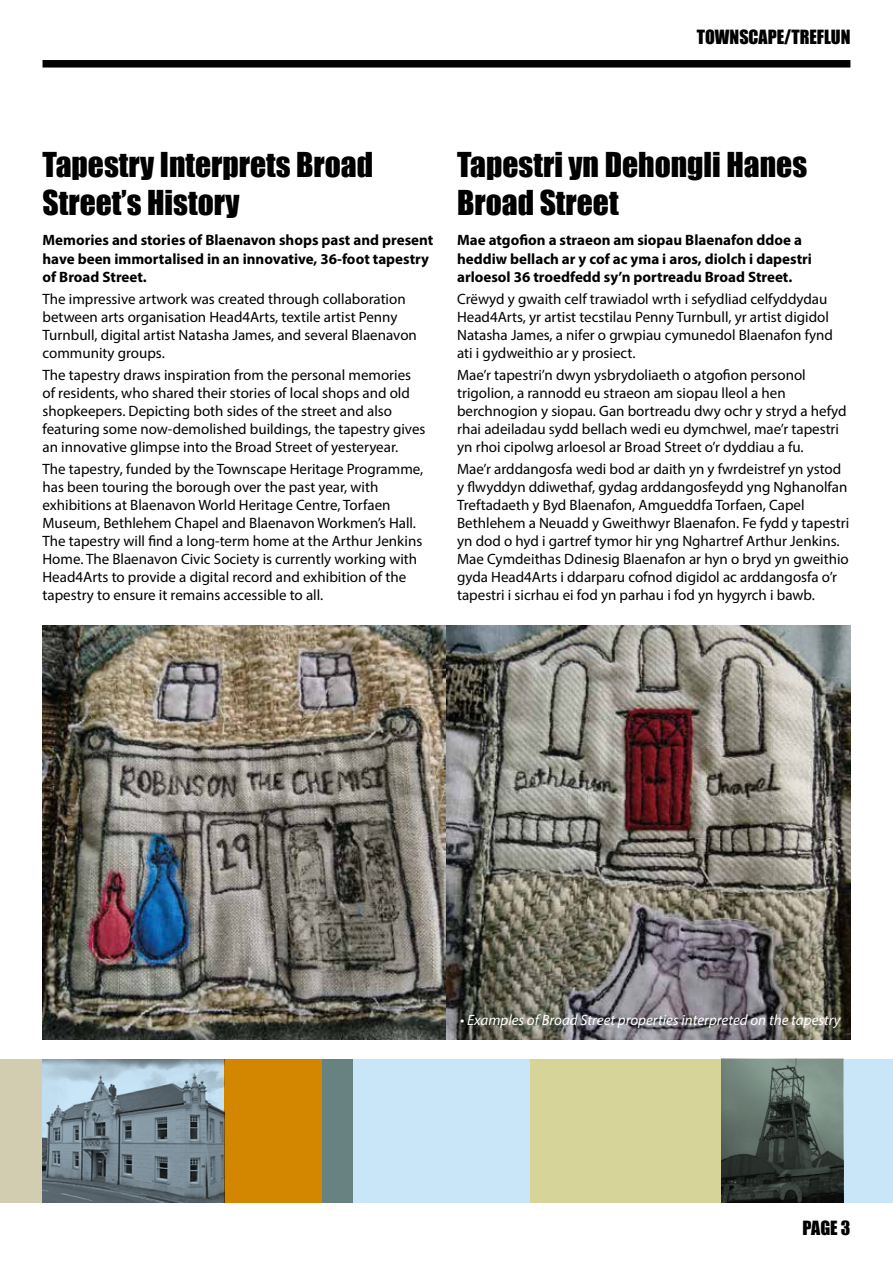
<style>
.page{position:relative;width:893px;height:1263px;background:#fff}
.page>*{position:absolute;margin:0;border:0;box-sizing:border-box;transform-origin:0 0}
.t1{font:31.5px/37.8px "Impact";color:#000}
.t2{font:18px "Impact";color:#000}
.t3{font:15px/18px "Myriad Pro";color:#000}
.t4{font:700 15px/18px "Myriad Pro";color:#000}
.t5{font:italic 15px "Myriad Pro";color:#fff}
</style>
<div class="page">
<div style="left:0;top:1059px;width:43px;height:143px;background:#d2cdb1"></div>
<div style="left:224px;top:1059px;width:98px;height:143px;background:#d38700"></div>
<div style="left:322px;top:1059px;width:31px;height:143px;background:#688181"></div>
<div style="left:353px;top:1059px;width:177px;height:143px;background:#c9e6f9"></div>
<div style="left:530px;top:1059px;width:192px;height:143px;background:#d7d49a"></div>
<div style="left:843px;top:1059px;width:50px;height:143px;background:#c9e6f9"></div>
<div style="left:43px;top:60px;width:807px;height:8px;background:#000"></div>
<img style="left:43px;top:625px;width:807px;height:415px">
<img style="left:43px;top:1059px;width:181px;height:143px">
<img style="left:722px;top:1059px;width:121px;height:143px">
<p class="t2" style="left:697px;top:23px;width:155px">TOWNSCAPE/TREFLUN</p>
<h1 class="t1" style="left:43px;top:145px;width:332px">Tapestry Interprets Broad<br>Street’s History</h1>
<p class="t4" style="left:43px;top:231px;width:392px">Memories and stories of Blaenavon shops past and present have been immortalised in an innovative, 36-foot tapestry of Broad Street.</p>
<p class="t3" style="left:43px;top:289px;width:376px">The impressive artwork was created through collaboration between arts organisation Head4Arts, textile artist Penny Turnbull, digital artist Natasha James, and several Blaenavon community groups.</p>
<p class="t3" style="left:43px;top:366px;width:384px">The tapestry draws inspiration from the personal memories of residents, who shared their stories of local shops and old shopkeepers. Depicting both sides of the street and also featuring some now-demolished buildings, the tapestry gives an innovative glimpse into the Broad Street of yesteryear.</p>
<p class="t3" style="left:43px;top:460px;width:382px">The tapestry, funded by the Townscape Heritage Programme, has been touring the borough over the past year, with exhibitions at Blaenavon World Heritage Centre, Torfaen Museum, Bethlehem Chapel and Blaenavon Workmen’s Hall.<br>The tapestry will find a long-term home at the Arthur Jenkins Home. The Blaenavon Civic Society is currently working with Head4Arts to provide a digital record and exhibition of the tapestry to ensure it remains accessible to all.</p>
<h1 class="t1" style="left:457px;top:145px;width:352px">Tapestri yn Dehongli Hanes<br>Broad Street</h1>
<p class="t4" style="left:457px;top:231px;width:356px">Mae atgofion a straeon am siopau Blaenafon ddoe a heddiw bellach ar y cof ac yma i aros, diolch i dapestri arloesol 36 troedfedd sy’n portreadu Broad Street.</p>
<p class="t3" style="left:457px;top:289px;width:377px">Crëwyd y gwaith celf trawiadol wrth i sefydliad celfyddydau Head4Arts, yr artist tecstilau Penny Turnbull, yr artist digidol Natasha James, a nifer o grwpiau cymunedol Blaenafon fynd ati i gydweithio ar y prosiect.</p>
<p class="t3" style="left:457px;top:366px;width:391px">Mae’r tapestri’n dwyn ysbrydoliaeth o atgofion personol trigolion, a rannodd eu straeon am siopau lleol a hen berchnogion y siopau. Gan bortreadu dwy ochr y stryd a hefyd rhai adeiladau sydd bellach wedi eu dymchwel, mae’r tapestri yn rhoi cipolwg arloesol ar Broad Street o’r dyddiau a fu.</p>
<p class="t3" style="left:457px;top:460px;width:394px">Mae’r arddangosfa wedi bod ar daith yn y fwrdeistref yn ystod y flwyddyn ddiwethaf, gydag arddangosfeydd yng Nghanolfan Treftadaeth y Byd Blaenafon, Amgueddfa Torfaen, Capel Bethlehem a Neuadd y Gweithwyr Blaenafon. Fe fydd y tapestri yn dod o hyd i gartref tymor hir yng Nghartref Arthur Jenkins.<br>Mae Cymdeithas Ddinesig Blaenafon ar hyn o bryd yn gweithio gyda Head4Arts i ddarparu cofnod digidol ac arddangosfa o’r tapestri i sicrhau ei fod yn parhau i fod yn hygyrch i bawb.</p>
<p class="t5" style="left:460px;top:1011px;width:382px">• Examples of Broad Street properties interpreted on the tapestry</p>
<p class="t2" style="left:803px;top:1214px;width:49px">PAGE 3</p>
</div>
